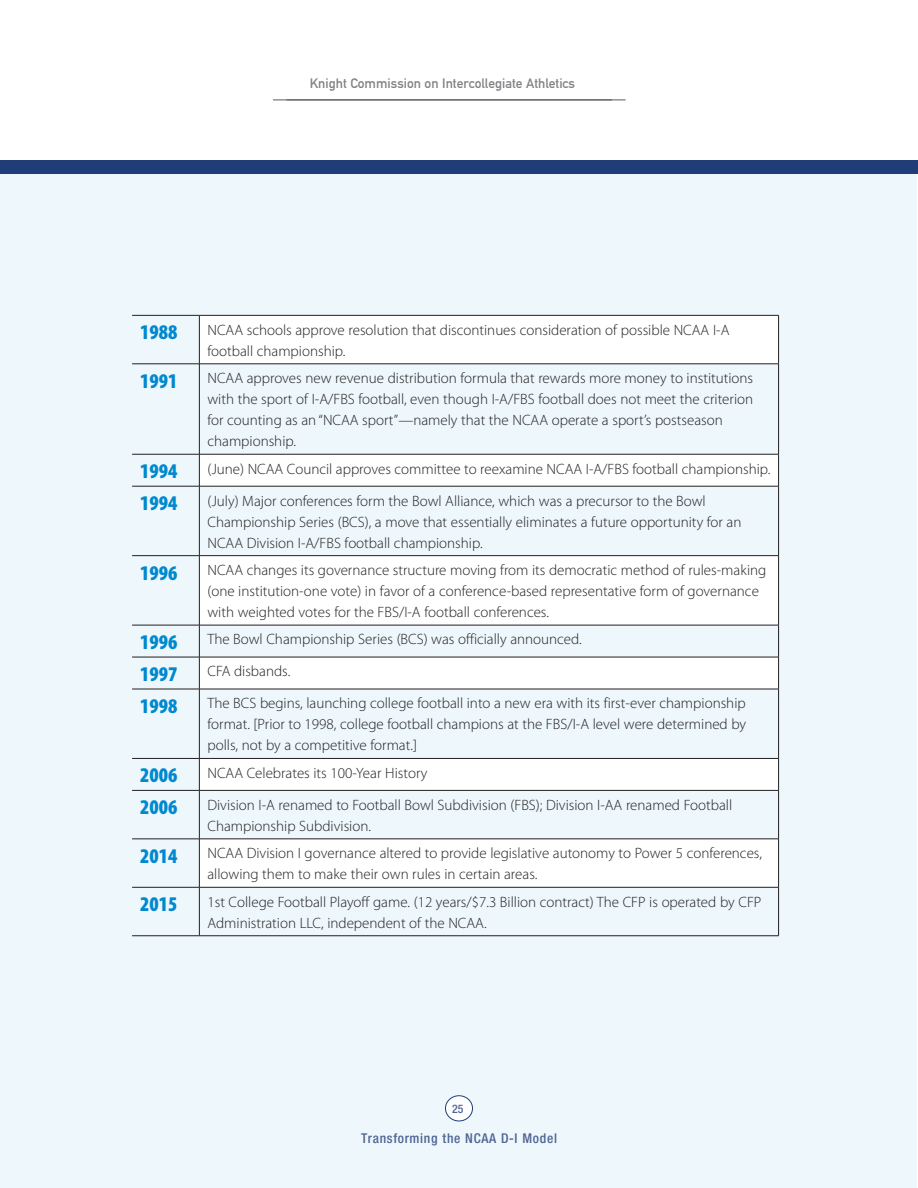
<style>
.page{position:relative;width:918px;height:1188px;background:#fff}
.page>*{position:absolute;margin:0;border:0;box-sizing:border-box;transform-origin:0 0}
.t1{font:900 condensed 21px "Myriad Pro";color:#0089cf}
.t2{font:300 15px/21px "Myriad Pro";color:#231f20}
.t3{font:700 13.5px "DIN Alternate";color:#808285}
.t4{font:500 condensed 13.5px "Helvetica Neue LT Std";letter-spacing:.05em;color:#4e6493}
.t5{font:500 condensed 11.85px "Helvetica Neue LT Std";color:#213d78}
</style>
<div class="page">
<hr style="left:273px;top:100px;width:339px;height:1px;background:#5a5a5a">
<div style="left:0;top:167px;width:917px;height:1021px;background:#edf7fc"></div>
<div style="left:445px;top:1096px;width:28px;height:25px;background:#fff;border-radius:50%"></div>
<div style="left:445px;top:1095px;width:28px;height:26px;border:1px solid #213d78;border-radius:50%"></div>
<hr style="left:287px;top:100px;width:339px;height:1px;background:#5a5a5a">
<svg style="left:200px;top:316px;width:578px;height:571px"></svg>
<hr style="left:199px;top:315px;width:580px;height:1px;background:#231f20">
<hr style="left:199px;top:316px;width:1px;height:48px;background:#231f20">
<hr style="left:778px;top:316px;width:1px;height:48px;background:#231f20">
<hr style="left:199px;top:364px;width:580px;height:1px;background:#231f20">
<hr style="left:199px;top:364px;width:1px;height:90px;background:#231f20">
<hr style="left:778px;top:364px;width:1px;height:90px;background:#231f20">
<hr style="left:199px;top:454px;width:580px;height:1px;background:#231f20">
<hr style="left:199px;top:454px;width:1px;height:32px;background:#231f20">
<hr style="left:778px;top:454px;width:1px;height:32px;background:#231f20">
<hr style="left:199px;top:486px;width:580px;height:1px;background:#231f20">
<hr style="left:199px;top:486px;width:1px;height:69px;background:#231f20">
<hr style="left:778px;top:486px;width:1px;height:69px;background:#231f20">
<hr style="left:199px;top:555px;width:580px;height:1px;background:#231f20">
<hr style="left:199px;top:556px;width:1px;height:69px;background:#231f20">
<hr style="left:778px;top:556px;width:1px;height:69px;background:#231f20">
<hr style="left:199px;top:625px;width:580px;height:1px;background:#231f20">
<hr style="left:199px;top:625px;width:1px;height:32px;background:#231f20">
<hr style="left:778px;top:625px;width:1px;height:32px;background:#231f20">
<hr style="left:199px;top:657px;width:580px;height:1px;background:#231f20">
<hr style="left:199px;top:657px;width:1px;height:32px;background:#231f20">
<hr style="left:778px;top:657px;width:1px;height:32px;background:#231f20">
<hr style="left:199px;top:689px;width:580px;height:1px;background:#231f20">
<hr style="left:199px;top:689px;width:1px;height:69px;background:#231f20">
<hr style="left:778px;top:689px;width:1px;height:69px;background:#231f20">
<hr style="left:199px;top:758px;width:580px;height:1px;background:#231f20">
<hr style="left:199px;top:759px;width:1px;height:31px;background:#231f20">
<hr style="left:778px;top:759px;width:1px;height:31px;background:#231f20">
<hr style="left:199px;top:790px;width:580px;height:1px;background:#231f20">
<hr style="left:199px;top:791px;width:1px;height:48px;background:#231f20">
<hr style="left:778px;top:791px;width:1px;height:48px;background:#231f20">
<hr style="left:199px;top:839px;width:580px;height:1px;background:#231f20">
<hr style="left:199px;top:839px;width:1px;height:48px;background:#231f20">
<hr style="left:778px;top:839px;width:1px;height:48px;background:#231f20">
<hr style="left:199px;top:887px;width:580px;height:1px;background:#231f20">
<hr style="left:199px;top:887px;width:1px;height:49px;background:#231f20">
<hr style="left:778px;top:887px;width:1px;height:49px;background:#231f20">
<hr style="left:199px;top:935px;width:580px;height:1px;background:#231f20">
<hr style="left:132px;top:315px;width:67px;height:1px;background:#231f20">
<hr style="left:132px;top:364px;width:67px;height:1px;background:#231f20">
<hr style="left:132px;top:454px;width:67px;height:1px;background:#231f20">
<hr style="left:132px;top:486px;width:67px;height:1px;background:#231f20">
<hr style="left:132px;top:555px;width:67px;height:1px;background:#231f20">
<hr style="left:132px;top:625px;width:67px;height:1px;background:#231f20">
<hr style="left:132px;top:657px;width:67px;height:1px;background:#231f20">
<hr style="left:132px;top:689px;width:67px;height:1px;background:#231f20">
<hr style="left:132px;top:758px;width:67px;height:1px;background:#231f20">
<hr style="left:132px;top:790px;width:67px;height:1px;background:#231f20">
<hr style="left:132px;top:839px;width:67px;height:1px;background:#231f20">
<hr style="left:132px;top:887px;width:67px;height:1px;background:#231f20">
<hr style="left:132px;top:935px;width:67px;height:1px;background:#231f20">
<div style="left:0;top:160px;width:918px;height:13px;background:#213d78"></div>
<p class="t3" style="left:310px;top:73px;width:267px">Knight Commission on Intercollegiate Athletics</p>
<h1 class="t1" style="left:140px;top:321px;width:39px">1988</h1>
<p class="t2" style="left:207px;top:319px;width:523px">NCAA schools approve resolution that discontinues consideration of possible NCAA I-A football championship.</p>
<h1 class="t1" style="left:140px;top:369px;width:39px">1991</h1>
<p class="t2" style="left:207px;top:368px;width:547px">NCAA approves new revenue distribution formula that rewards more money to institutions with the sport of I-A/FBS football, even though I-A/FBS football does not meet the criterion for counting as an “NCAA sport”—namely that the NCAA operate a sport’s postseason championship.</p>
<h1 class="t1" style="left:140px;top:459px;width:39px">1994</h1>
<p class="t2" style="left:207px;top:458px;width:565px">(June) NCAA Council approves committee to reexamine NCAA I-A/FBS football championship.</p>
<h1 class="t1" style="left:140px;top:491px;width:39px">1994</h1>
<p class="t2" style="left:207px;top:490px;width:536px">(July) Major conferences form the Bowl Alliance, which was a precursor to the Bowl<br>Championship Series (BCS), a move that essentially eliminates a future opportunity for an<br>NCAA Division I-A/FBS football championship.</p>
<h1 class="t1" style="left:140px;top:561px;width:39px">1996</h1>
<p class="t2" style="left:207px;top:560px;width:560px">NCAA changes its governance structure moving from its democratic method of rules-making (one institution-one vote) in favor of a conference-based representative form of governance with weighted votes for the FBS/I-A football conferences.</p>
<h1 class="t1" style="left:140px;top:630px;width:39px">1996</h1>
<p class="t2" style="left:207px;top:629px;width:376px">The Bowl Championship Series (BCS) was officially announced.</p>
<h1 class="t1" style="left:140px;top:662px;width:39px">1997</h1>
<p class="t2" style="left:207px;top:661px;width:84px">CFA disbands.</p>
<h1 class="t1" style="left:140px;top:694px;width:39px">1998</h1>
<p class="t2" style="left:207px;top:693px;width:540px;text-align:justify">The BCS begins, launching college football into a new era with its first-ever championship format. [Prior to 1998, college football champions at the FBS/I-A level were determined by polls, not by a competitive format.]</p>
<h1 class="t1" style="left:140px;top:764px;width:39px">2006</h1>
<p class="t2" style="left:207px;top:763px;width:222px">NCAA Celebrates its 100-Year History</p>
<h1 class="t1" style="left:140px;top:796px;width:39px">2006</h1>
<p class="t2" style="left:207px;top:795px;width:526px">Division I-A renamed to Football Bowl Subdivision (FBS); Division I-AA renamed Football<br>Championship Subdivision.</p>
<h1 class="t1" style="left:140px;top:844px;width:39px">2014</h1>
<p class="t2" style="left:207px;top:843px;width:556px">NCAA Division I governance altered to provide legislative autonomy to Power 5 conferences, allowing them to make their own rules in certain areas.</p>
<h1 class="t1" style="left:140px;top:892px;width:39px">2015</h1>
<p class="t2" style="left:207px;top:891px;width:555px">1st College Football Playoff game. (12 years/$7.3 Billion contract) The CFP is operated by CFP<br>Administration LLC, independent of the NCAA.</p>
<p class="t5" style="left:452px;top:1101px;width:13px">25</p>
<p class="t4" style="left:361px;top:1130px;width:197px">Transforming the NCAA D-I Model</p>
</div>
